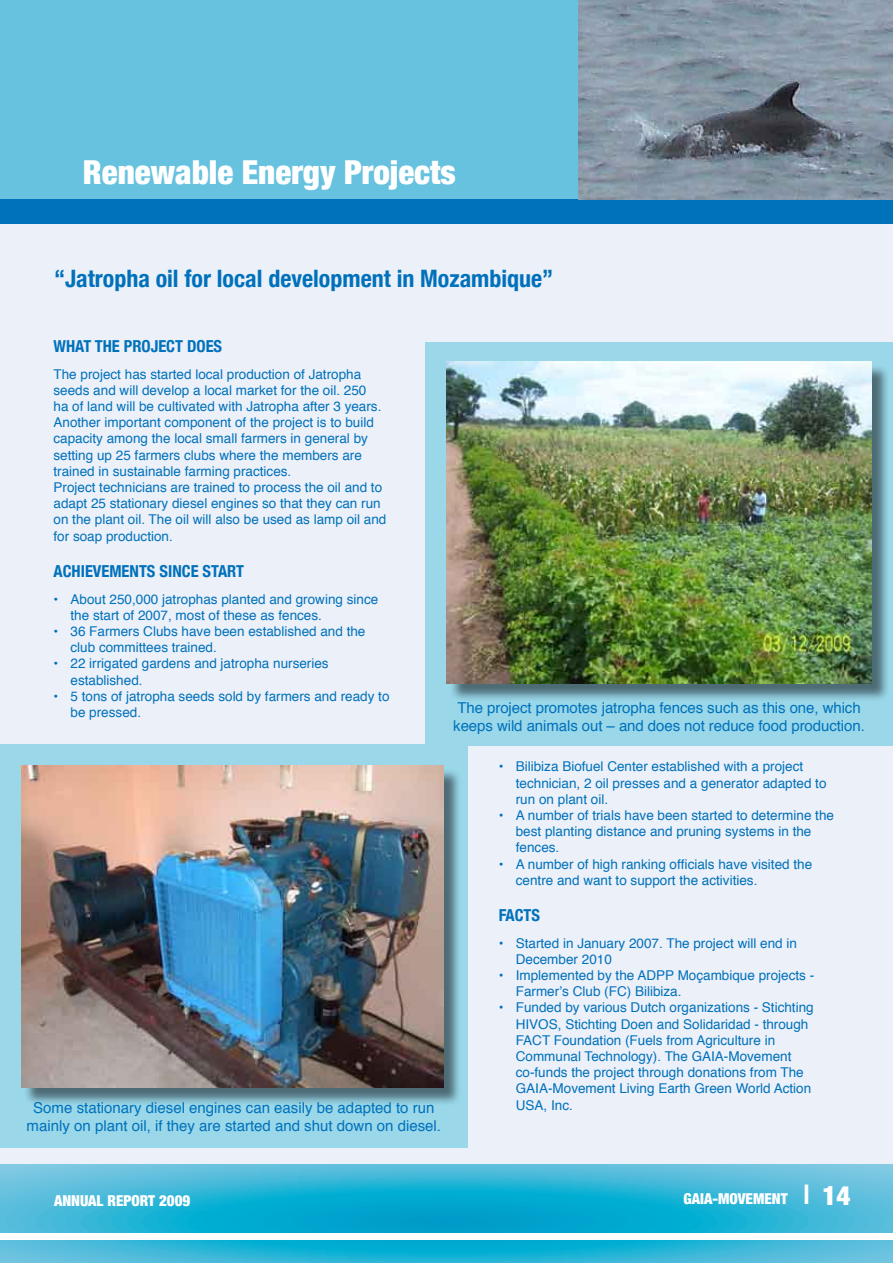
<style>
.page{position:relative;width:893px;height:1263px;background:#fff}
.page>*{position:absolute;margin:0;border:0;box-sizing:border-box;transform-origin:0 0}
.t1{font:900 condensed 33px "Helvetica Neue";color:#fff}
.t2{font:700 condensed 24px "Helvetica Neue";color:#0071bb}
.t3{font:700 condensed 16.5px "Helvetica Neue";color:#0071bb}
.t4{font:15px/18px "Helvetica";letter-spacing:-.005em;color:#0071bb}
.t5{font:900 condensed 15px "Helvetica Neue";color:#fff}
.t6{font:13.5px/16.2px "Helvetica";color:#0071bb}
.s1{font-family:"Helvetica";font-weight:700;font-stretch:normal;font-size:27px}
.s2{font-size:27px}
</style>
<div class="page">
<div style="left:0;top:224px;width:893px;height:941px;background:#ecf0f9"></div>
<svg style="left:0;top:1165px;width:893px;height:98px;background:#32b5d7"></svg>
<div style="left:0;top:0;width:893px;height:210px;background:#66c2de"></div>
<div style="left:0;top:1234px;width:893px;height:6px;background:#fff"></div>
<div style="left:0;top:200px;width:893px;height:24px;background:#0071bb"></div>
<div style="left:0;top:744px;width:468px;height:404px;background:#99d7e9"></div>
<div style="left:425px;top:342px;width:468px;height:404px;background:#99d7e9"></div>
<img style="left:578px;top:0;width:315px;height:200px">
<div style="left:24px;top:768px;width:444px;height:344px;background:#000;opacity:.5"></div>
<img style="left:21px;top:766px;width:422px;height:321px">
<div style="left:449px;top:364px;width:444px;height:344px;background:#000;opacity:.5"></div>
<img style="left:446px;top:361px;width:426px;height:322px">
<h1 class="t1" style="left:83px;top:152px;width:374px">Renewable Energy Projects</h1>
<h2 class="t2" style="left:54px;top:264px;width:501px">“Jatropha oil for local development in Mozambique”</h2>
<p class="t3" style="left:54px;top:336px;width:170px">WHAT THE PROJECT DOES</p>
<p class="t6" style="left:54px;top:366px;width:334px">The project has started local production of Jatropha seeds and will develop a local market for the oil. 250<br>ha of land will be cultivated with Jatropha after 3 years.<br>Another important component of the project is to build capacity among the local small farmers in general by setting up 25 farmers clubs where the members are trained in sustainable farming practices.<br>Project technicians are trained to process the oil and to adapt 25 stationary diesel engines so that they can run on the plant oil. The oil will also be used as lamp oil and for soap production.</p>
<p class="t3" style="left:54px;top:561px;width:192px">ACHIEVEMENTS SINCE START</p>
<p class="t6" style="left:71px;top:591px;width:309px;text-indent:-17px">• About 250,000 jatrophas planted and growing since the start of 2007, most of these as fences.</p>
<p class="t6" style="left:71px;top:623px;width:296px;text-indent:-17px">• 36 Farmers Clubs have been established and the club committees trained.</p>
<p class="t6" style="left:71px;top:656px;width:260px;text-indent:-17px">• 22 irrigated gardens and jatropha nurseries established.</p>
<p class="t6" style="left:71px;top:688px;width:320px;text-indent:-17px">• 5 tons of jatropha seeds sold by farmers and ready to be pressed.</p>
<p class="t4" style="left:27px;top:1099px;width:416px;text-align:center">Some stationary diesel engines can easily be adapted to run mainly on plant oil, if they are started and shut down on diesel.</p>
<p class="t4" style="left:453px;top:699px;width:413px">The project promotes jatropha fences such as this one, which keeps wild animals out – and does not reduce food production.</p>
<p class="t6" style="left:516px;top:759px;width:312px;text-indent:-17px">• Bilibiza Biofuel Center established with a project technician, 2 oil presses and a generator adapted to run on plant oil.</p>
<p class="t6" style="left:516px;top:807px;width:320px;text-indent:-17px">• A number of trials have been started to determine the best planting distance and pruning systems in the fences.</p>
<p class="t6" style="left:516px;top:856px;width:298px;text-indent:-17px">• A number of high ranking officials have visited the centre and want to support the activities.</p>
<p class="t3" style="left:499px;top:905px;width:43px">FACTS</p>
<p class="t6" style="left:516px;top:935px;width:283px;text-indent:-17px">• Started in January 2007. The project will end in<br>December 2010</p>
<p class="t6" style="left:516px;top:967px;width:300px;text-indent:-17px">• Implemented by the ADPP Moçambique projects -<br>Farmer’s Club (FC) Bilibiza.</p>
<p class="t6" style="left:516px;top:1000px;width:299px;text-indent:-17px">• Funded by various Dutch organizations - Stichting HIVOS, Stichting Doen and Solidaridad - through FACT Foundation (Fuels from Agriculture in Communal Technology). The GAIA-Movement co-funds the project through donations from The GAIA-Movement Living Earth Green World Action USA, Inc.</p>
<p class="t5" style="left:54px;top:1191px;width:138px">ANNUAL REPORT 2009</p>
<p class="t5" style="left:684px;top:1189px;width:168px">GAIA-MOVEMENT <span class="s1">|</span> <span class="s2">14</span></p>
</div>
